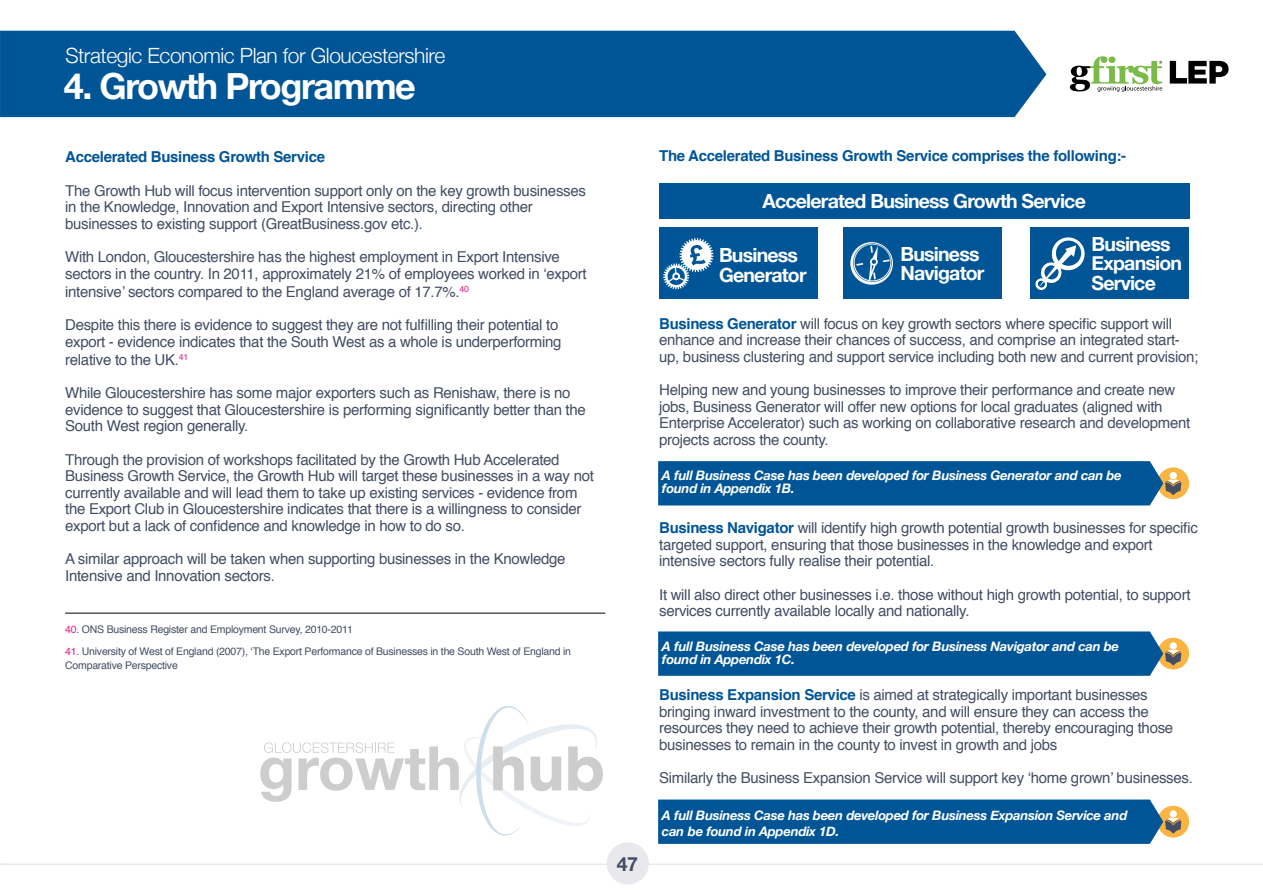
<style>
.page{position:relative;width:1263px;height:893px;background:#fff}
.page>*{position:absolute;margin:0;border:0;box-sizing:border-box;transform-origin:0 0}
.t1{font:700 36px "Helvetica Neue";letter-spacing:-.04em;color:#fff}
.t2{font:300 21px "Helvetica Neue";letter-spacing:-.02em;color:#fff}
.t3{font:700 19.5px/19.5px "Helvetica Neue";letter-spacing:-.04em;color:#fff}
.t4{font:700 19.5px "Helvetica Neue";color:#434e64}
.t5{font:15px/16.5px "Helvetica";letter-spacing:-.02em;color:#434e64}
.t6{font:700 15px "Helvetica";letter-spacing:-.02em;color:#005597}
.t7{font:italic 700 13.2px/13.2px "Helvetica Neue";letter-spacing:-.02em;color:#fff}
.t8{font:10.5px/13.5px "Helvetica";letter-spacing:-.02em;color:#434e64}
.s1{color:#e32085}
.s2{font-weight:700;color:#005597}
</style>
<div class="page">
<hr style="left:65px;top:613px;width:540px;height:1px;background:#000">
<svg style="left:260px;top:706px;width:343px;height:130px"></svg>
<div style="left:659px;top:183px;width:530px;height:36px;background:#005597"></div>
<div style="left:659px;top:227px;width:159px;height:72px;background:#005597"></div>
<div style="left:843px;top:227px;width:159px;height:72px;background:#005597"></div>
<div style="left:1030px;top:227px;width:159px;height:72px;background:#005597"></div>
<svg style="left:663px;top:238px;width:50px;height:51px"></svg>
<svg style="left:1035px;top:237px;width:50px;height:53px"></svg>
<svg style="left:850px;top:242px;width:43px;height:43px"></svg>
<hr style="left:0;top:864px;width:1263px;height:1px;background:#e9e9ed">
<div style="left:607px;top:842px;width:42px;height:42px;background:#e9e9ed;border-radius:50%"></div>
<svg style="left:1070px;top:56px;width:92px;height:36px"></svg>
<svg style="left:1170px;top:61px;width:58px;height:23px"></svg>
<div style="left:0;top:31px;width:1046px;height:86px;background:#005597"></div>
<div style="left:1157px;top:806px;width:32px;height:31px;background:#f9b442;border-radius:50%"></div>
<svg style="left:658px;top:799px;width:523px;height:45px;background:#0e5d99"></svg>
<div style="left:1157px;top:467px;width:32px;height:32px;background:#f9b442;border-radius:50%"></div>
<svg style="left:658px;top:461px;width:523px;height:44px;background:#0b5b98"></svg>
<div style="left:1157px;top:638px;width:32px;height:31px;background:#f9b442;border-radius:50%"></div>
<svg style="left:658px;top:631px;width:523px;height:45px;background:#0e5d99"></svg>
<h2 class="t2" style="left:65px;top:38px;width:381px">Strategic Economic Plan for Gloucestershire</h2>
<h1 class="t1" style="left:64px;top:58px;width:354px">4. Growth Programme</h1>
<p class="t6" style="left:65px;top:145px;width:261px">Accelerated Business Growth Service</p>
<p class="t5" style="left:65px;top:183px;width:522px">The Growth Hub will focus intervention support only on the key growth businesses in the Knowledge, Innovation and Export Intensive sectors, directing other businesses to existing support (GreatBusiness.gov etc.).</p>
<p class="t5" style="left:65px;top:249px;width:523px">With London, Gloucestershire has the highest employment in Export Intensive sectors in the country. In 2011, approximately 21% of employees worked in ‘export</p>
<p class="t5" style="left:65px;top:284px;width:405px">intensive’ sectors compared to the England average of 17.7%.<sup>40</sup></p>
<p class="t5" style="left:65px;top:317px;width:498px">Despite this there is evidence to suggest they are not fulfilling their potential to export - evidence indicates that the South West as a whole is underperforming</p>
<p class="t5" style="left:65px;top:352px;width:125px">relative to the UK.<sup>41</sup></p>
<p class="t5" style="left:65px;top:385px;width:522px">While Gloucestershire has some major exporters such as Renishaw, there is no evidence to suggest that Gloucestershire is performing significantly better than the<br>South West region generally.</p>
<p class="t5" style="left:65px;top:452px;width:530px">Through the provision of workshops facilitated by the Growth Hub Accelerated Business Growth Service, the Growth Hub will target these businesses in a way not currently available and will lead them to take up existing services - evidence from the Export Club in Gloucestershire indicates that there is a willingness to consider export but a lack of confidence and knowledge in how to do so.</p>
<p class="t5" style="left:65px;top:551px;width:502px">A similar approach will be taken when supporting businesses in the Knowledge<br>Intensive and Innovation sectors.</p>
<p class="t8" style="left:65px;top:623px;width:289px"><span class="s1">40</span>. ONS Business Register and Employment Survey, 2010-2011</p>
<p class="t8" style="left:65px;top:645px;width:507px"><span class="s1">41</span>. University of West of England (2007), ‘The Export Performance of Businesses in the South West of England in<br>Comparative Perspective</p>
<h3 class="t4" style="left:617px;top:848px;width:22px">47</h3>
<p class="t6" style="left:659px;top:144px;width:469px">The Accelerated Business Growth Service comprises the following:-</p>
<h3 class="t3" style="left:762px;top:191px;width:325px">Accelerated Business Growth Service</h3>
<h3 class="t3" style="left:719px;top:246px;width:89px">Business<br>Generator</h3>
<h3 class="t3" style="left:900px;top:245px;width:86px">Business<br>Navigator</h3>
<h3 class="t3" style="left:1091px;top:235px;width:92px">Business<br>Expansion<br>Service</h3>
<p class="t5" style="left:659px;top:316px;width:541px"><span class="s2">Business Generator</span> will focus on key growth sectors where specific support will enhance and increase their chances of success, and comprise an integrated start&shy;up, business clustering and support service including both new and current provision;</p>
<p class="t5" style="left:659px;top:382px;width:533px">Helping new and young businesses to improve their performance and create new jobs, Business Generator will offer new options for local graduates (aligned with Enterprise Accelerator) such as working on collaborative research and development projects across the county.</p>
<p class="t7" style="left:662px;top:469px;width:461px">A full Business Case has been developed for Business Generator and can be found in Appendix 1B.</p>
<p class="t5" style="left:659px;top:520px;width:540px"><span class="s2">Business Navigator</span> will identify high growth potential growth businesses for specific targeted support, ensuring that those businesses in the knowledge and export intensive sectors fully realise their potential.</p>
<p class="t5" style="left:659px;top:586px;width:533px">It will also direct other businesses i.e. those without high growth potential, to support services currently available locally and nationally.</p>
<p class="t7" style="left:662px;top:640px;width:459px">A full Business Case has been developed for Business Navigator and can be found in Appendix 1C.</p>
<p class="t5" style="left:659px;top:687px;width:516px"><span class="s2">Business Expansion Service</span> is aimed at strategically important businesses bringing inward investment to the county, and will ensure they can access the resources they need to achieve their growth potential, thereby encouraging those businesses to remain in the county to invest in growth and jobs</p>
<p class="t5" style="left:659px;top:770px;width:535px">Similarly the Business Expansion Service will support key ‘home grown’ businesses.</p>
<p class="t7" style="left:662px;top:807px;width:467px;line-height:16.5px">A full Business Case has been developed for Business Expansion Service and can be found in Appendix 1D.</p>
</div>
